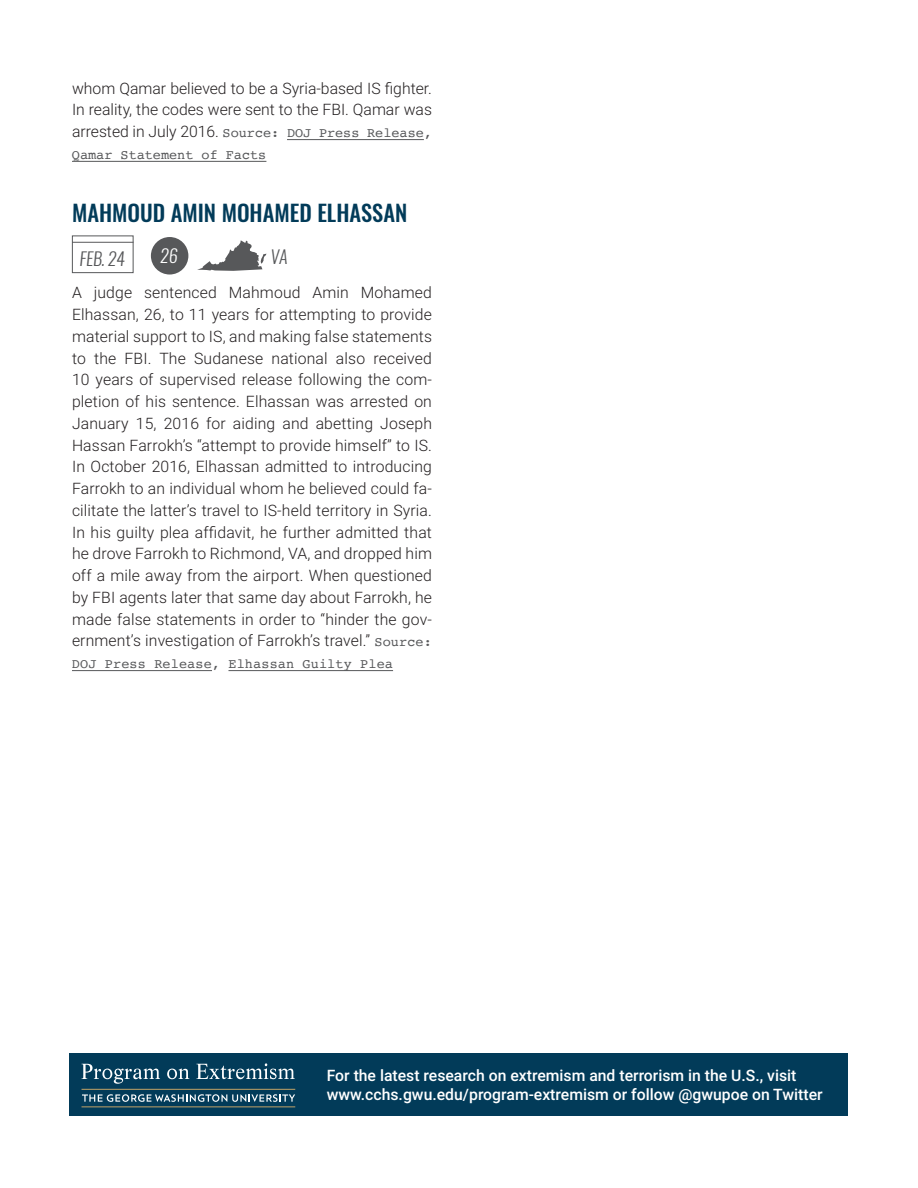
<style>
.page{position:relative;width:918px;height:1188px;background:#fff}
.page>*{position:absolute;margin:0;border:0;box-sizing:border-box;transform-origin:0 0}
.t1{font:500 22.5px "Oswald";color:#023b59}
.t2{font:italic 300 18px "Oswald";letter-spacing:-.02em;color:#57585a}
.t3{font:italic 300 18px "Oswald";color:#fff}
.t4{font:300 15.75px/21.8px "Roboto";color:#231f20}
.t5{font:500 15.75px/18.9px "Roboto";color:#fff}
.t6{font:13.5px/21.8px "Courier";color:#57585a}
.s1{font-family:"Roboto";font-weight:300;font-size:15.75px;color:#231f20}
.s2{font-family:"Courier";font-weight:400;font-size:13.5px;color:#57585a}
</style>
<div class="page">
<div style="left:70px;top:1053px;width:778px;height:63px;background:#023b59"></div>
<svg style="left:82px;top:1064px;width:78px;height:20px"></svg>
<svg style="left:167px;top:1069px;width:22px;height:10px"></svg>
<svg style="left:196px;top:1063px;width:99px;height:16px"></svg>
<svg style="left:82px;top:1094px;width:213px;height:8px"></svg>
<hr style="left:82px;top:1106px;width:213px;height:1px;background:#ac9765">
<hr style="left:82px;top:1089px;width:213px;height:1px;background:#ac9765">
<hr style="left:287px;top:139px;width:137px;height:1px;background:#57585a">
<hr style="left:72px;top:161px;width:194px;height:1px;background:#57585a">
<hr style="left:72px;top:670px;width:140px;height:1px;background:#57585a">
<hr style="left:228px;top:670px;width:165px;height:1px;background:#57585a">
<div style="left:72px;top:236px;width:62px;height:37px;border:1px solid #57585a"></div>
<hr style="left:72px;top:242px;width:62px;height:1px;background:#57585a">
<div style="left:151px;top:237px;width:37px;height:38px;background:#57585a;border-radius:50%"></div>
<svg style="left:197px;top:240px;width:69px;height:31px"></svg>
<p class="t4" style="left:72px;top:77px;width:362px">whom Qamar believed to be a Syria-based IS fighter.<br>In reality, the codes were sent to the FBI. Qamar was</p>
<p class="t6" style="left:72px;top:122px;width:362px"><span class="s1">arrested in July 2016.</span> Source: DOJ Press Release,<br>Qamar Statement of Facts</p>
<h1 class="t1" style="left:72px;top:197px;width:337px">MAHMOUD AMIN MOHAMED ELHASSAN</h1>
<p class="t2" style="left:80px;top:246px;width:47px">FEB. 24</p>
<p class="t3" style="left:160px;top:243px;width:19px">26</p>
<p class="t2" style="left:271px;top:245px;width:19px">VA</p>
<p class="t4" style="left:72px;top:281px;width:362px;text-align:justify">A judge sentenced Mahmoud Amin Mohamed Elhassan, 26, to 11 years for attempting to provide material support to IS, and making false statements to the FBI. The Sudanese national also received 10 years of supervised release following the com&shy;pletion of his sentence. Elhassan was arrested on January 15, 2016 for aiding and abetting Joseph Hassan Farrokh’s “attempt to provide himself” to IS.<br>In October 2016, Elhassan admitted to introducing Farrokh to an individual whom he believed could fa&shy;cilitate the latter’s travel to IS-held territory in Syria.<br>In his guilty plea affidavit, he further admitted that he drove Farrokh to Richmond, VA, and dropped him off a mile away from the airport. When questioned by FBI agents later that same day about Farrokh, he made false statements in order to “hinder the gov&shy;ernment’s investigation of Farrokh’s travel.” <span class="s2">Source:</span></p>
<p class="t6" style="left:72px;top:653px;width:323px">DOJ Press Release, Elhassan Guilty Plea</p>
<p class="t5" style="left:327px;top:1065px;width:497px">For the latest research on extremism and terrorism in the U.S., visit www.cchs.gwu.edu/program-extremism or follow @gwupoe on Twitter</p>
</div>
